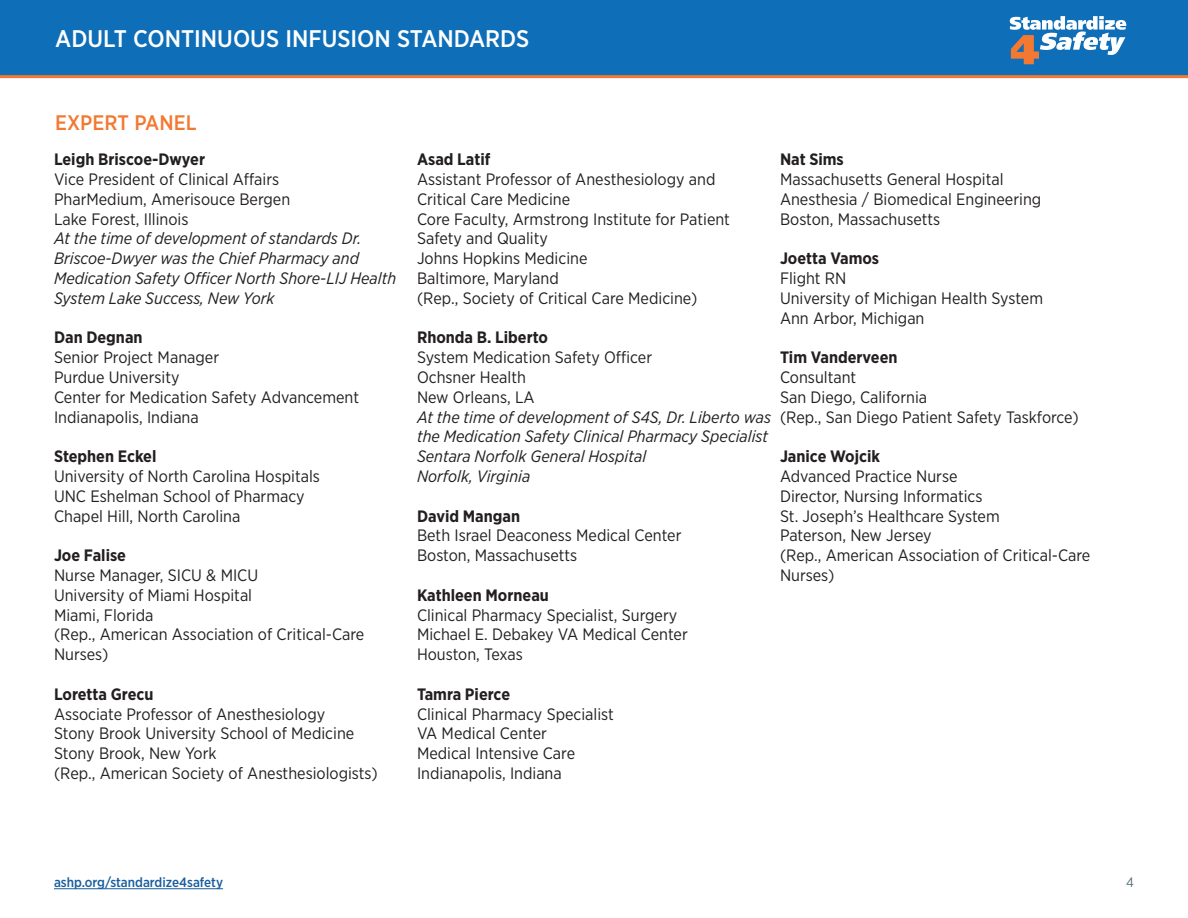
<style>
.page{position:relative;width:1188px;height:918px;background:#fff}
.page>*{position:absolute;margin:0;border:0;box-sizing:border-box;transform-origin:0 0}
.t1{font:500 24px "Gotham Narrow";color:#fff}
.Small_Title{font:500 21px "Gotham Narrow";color:#f37932}
.t2{font:16.5px/19.8px "Gotham Narrow";color:#231f20}
.t3{font:italic 16.5px/19.8px "Gotham Narrow";color:#231f20}
.t4{font:700 16.5px "Gotham Narrow";color:#231f20}
.t5{font:500 13.5px "Gotham Narrow";color:#175d9e}
.t6{font:13.5px "Gotham Narrow";color:#526e7a}
</style>
<div class="page">
<hr style="left:54px;top:888px;width:169px;height:1px;background:#175d9e">
<div style="left:0;top:0;width:1188px;height:78px;background:#0f6eb8"></div>
<svg style="left:1010px;top:16px;width:116px;height:48px"></svg>
<h1 class="t1" style="left:55px;top:23px;width:476px">ADULT CONTINUOUS INFUSION STANDARDS</h1>
<p class="Small_Title" style="left:55px;top:109px;width:143px">EXPERT PANEL</p>
<p class="t4" style="left:54px;top:149px;width:153px">Leigh Briscoe-Dwyer</p>
<p class="t2" style="left:54px;top:169px;width:227px">Vice President of Clinical Affairs</p>
<p class="t2" style="left:54px;top:189px;width:238px">PharMedium, Amerisouce Bergen</p>
<p class="t2" style="left:54px;top:209px;width:136px">Lake Forest, Illinois</p>
<p class="t3" style="left:54px;top:228px;width:344px">At the time of development of standards Dr.<br>Briscoe-Dwyer was the Chief Pharmacy and Medication Safety Officer North Shore-LIJ Health System Lake Success, New York</p>
<p class="t4" style="left:54px;top:327px;width:90px">Dan Degnan</p>
<p class="t2" style="left:54px;top:347px;width:167px">Senior Project Manager</p>
<p class="t2" style="left:54px;top:367px;width:127px">Purdue University</p>
<p class="t2" style="left:54px;top:387px;width:307px">Center for Medication Safety Advancement</p>
<p class="t2" style="left:54px;top:407px;width:146px">Indianapolis, Indiana</p>
<p class="t4" style="left:54px;top:446px;width:104px">Stephen Eckel</p>
<p class="t2" style="left:54px;top:466px;width:267px">University of North Carolina Hospitals</p>
<p class="t2" style="left:54px;top:486px;width:252px">UNC Eshelman School of Pharmacy</p>
<p class="t2" style="left:54px;top:506px;width:188px">Chapel Hill, North Carolina</p>
<p class="t4" style="left:54px;top:545px;width:74px">Joe Falise</p>
<p class="t2" style="left:54px;top:565px;width:206px">Nurse Manager, SICU &amp; MICU</p>
<p class="t2" style="left:54px;top:585px;width:200px">University of Miami Hospital</p>
<p class="t2" style="left:54px;top:605px;width:101px">Miami, Florida</p>
<p class="t2" style="left:54px;top:624px;width:312px">(Rep., American Association of Critical-Care<br>Nurses)</p>
<p class="t4" style="left:54px;top:683px;width:101px">Loretta Grecu</p>
<p class="t2" style="left:54px;top:704px;width:273px">Associate Professor of Anesthesiology</p>
<p class="t2" style="left:54px;top:723px;width:302px">Stony Brook University School of Medicine</p>
<p class="t2" style="left:54px;top:743px;width:164px">Stony Brook, New York</p>
<p class="t2" style="left:54px;top:763px;width:325px">(Rep., American Society of Anesthesiologists)</p>
<p class="t4" style="left:417px;top:149px;width:75px">Asad Latif</p>
<p class="t2" style="left:417px;top:169px;width:300px">Assistant Professor of Anesthesiology and</p>
<p class="t2" style="left:417px;top:189px;width:155px">Critical Care Medicine</p>
<p class="t2" style="left:417px;top:209px;width:315px">Core Faculty, Armstrong Institute for Patient</p>
<p class="t2" style="left:417px;top:228px;width:132px">Safety and Quality</p>
<p class="t2" style="left:417px;top:248px;width:172px">Johns Hopkins Medicine</p>
<p class="t2" style="left:417px;top:268px;width:143px">Baltimore, Maryland</p>
<p class="t2" style="left:417px;top:288px;width:282px">(Rep., Society of Critical Care Medicine)</p>
<p class="t4" style="left:417px;top:327px;width:133px">Rhonda B. Liberto</p>
<p class="t2" style="left:417px;top:347px;width:237px">System Medication Safety Officer</p>
<p class="t2" style="left:417px;top:367px;width:110px">Ochsner Health</p>
<p class="t2" style="left:417px;top:387px;width:119px">New Orleans, LA</p>
<p class="t3" style="left:417px;top:407px;width:356px">At the time of development of S4S, Dr. Liberto was the Medication Safety Clinical Pharmacy Specialist</p>
<p class="t3" style="left:417px;top:446px;width:231px">Sentara Norfolk General Hospital</p>
<p class="t3" style="left:417px;top:466px;width:115px">Norfolk, Virginia</p>
<p class="t4" style="left:417px;top:505px;width:105px">David Mangan</p>
<p class="t2" style="left:417px;top:525px;width:266px">Beth Israel Deaconess Medical Center</p>
<p class="t2" style="left:417px;top:545px;width:162px">Boston, Massachusetts</p>
<p class="t4" style="left:417px;top:584px;width:133px">Kathleen Morneau</p>
<p class="t2" style="left:417px;top:605px;width:262px">Clinical Pharmacy Specialist, Surgery</p>
<p class="t2" style="left:417px;top:624px;width:272px">Michael E. Debakey VA Medical Center</p>
<p class="t2" style="left:417px;top:644px;width:107px">Houston, Texas</p>
<p class="t4" style="left:417px;top:683px;width:95px">Tamra Pierce</p>
<p class="t2" style="left:417px;top:704px;width:198px">Clinical Pharmacy Specialist</p>
<p class="t2" style="left:417px;top:723px;width:131px">VA Medical Center</p>
<p class="t2" style="left:417px;top:743px;width:160px">Medical Intensive Care</p>
<p class="t2" style="left:417px;top:763px;width:146px">Indianapolis, Indiana</p>
<p class="t4" style="left:780px;top:149px;width:65px">Nat Sims</p>
<p class="t2" style="left:780px;top:169px;width:225px">Massachusetts General Hospital</p>
<p class="t2" style="left:780px;top:189px;width:263px">Anesthesia / Biomedical Engineering</p>
<p class="t2" style="left:780px;top:209px;width:162px">Boston, Massachusetts</p>
<p class="t4" style="left:780px;top:248px;width:101px">Joetta Vamos</p>
<p class="t2" style="left:780px;top:268px;width:68px">Flight RN</p>
<p class="t2" style="left:780px;top:288px;width:265px">University of Michigan Health System</p>
<p class="t2" style="left:780px;top:308px;width:146px">Ann Arbor, Michigan</p>
<p class="t4" style="left:780px;top:347px;width:119px">Tim Vanderveen</p>
<p class="t2" style="left:780px;top:367px;width:78px">Consultant</p>
<p class="t2" style="left:780px;top:387px;width:149px">San Diego, California</p>
<p class="t2" style="left:780px;top:407px;width:300px">(Rep., San Diego Patient Safety Taskforce)</p>
<p class="t4" style="left:780px;top:446px;width:102px">Janice Wojcik</p>
<p class="t2" style="left:780px;top:466px;width:179px">Advanced Practice Nurse</p>
<p class="t2" style="left:780px;top:486px;width:204px">Director, Nursing Informatics</p>
<p class="t2" style="left:780px;top:506px;width:221px">St. Joseph’s Healthcare System</p>
<p class="t2" style="left:780px;top:525px;width:153px">Paterson, New Jersey</p>
<p class="t2" style="left:780px;top:545px;width:312px">(Rep., American Association of Critical-Care<br>Nurses)</p>
<p class="t5" style="left:54px;top:874px;width:171px">ashp.org/standardize4safety</p>
<p class="t6" style="left:1126px;top:874px;width:9px">4</p>
</div>
